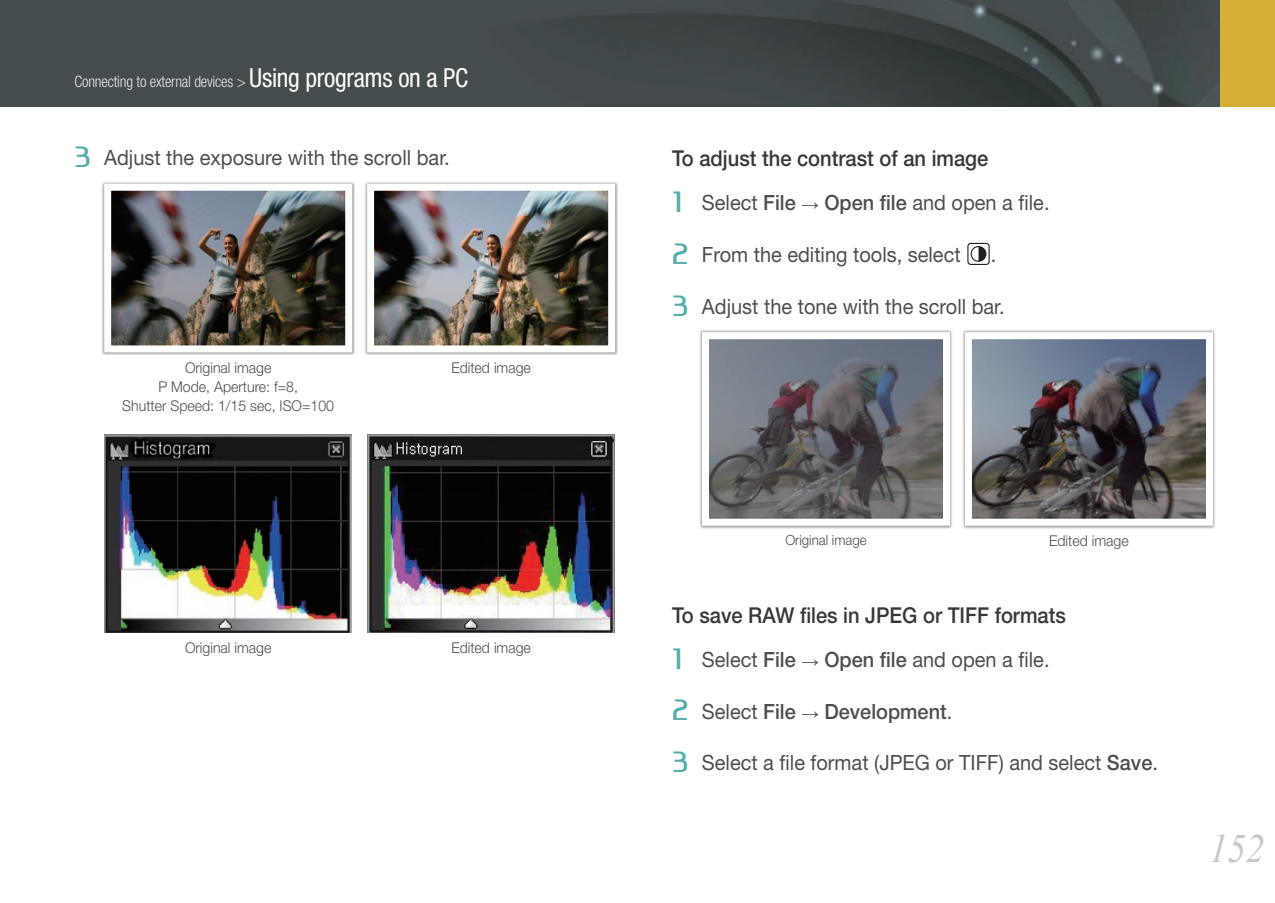
<style>
.page{position:relative;width:1275px;height:903px;background:#fff}
.page>*{position:absolute;margin:0;border:0;box-sizing:border-box;transform-origin:0 0}
.t1{font:italic 40.25px "Times New Roman";color:#c6c8ca;scale:.95 1}
.t2{font:500 21.88px "Helvetica Neue";color:#383839;scale:.92 1}
.t3{font:21px "Helvetica Neue";color:#4d4e4f;scale:.95 1}
.t4{font:500 21px "Helvetica Neue";color:#4d4e4f;scale:.95 1}
.t5{font:300 condensed 15.75px "Helvetica Neue";letter-spacing:-.01em;color:#e6e7e9;scale:.96 1}
.t6{font:300 14.88px/19.2px "Helvetica Neue";color:#4d4e4f;text-align:center;scale:.95 1}
.t7{font:300 14px "Helvetica Neue";color:#4d4e4f;scale:.95 1}
.s1{font-weight:400;font-size:26.25px;color:#fff}
.s2{font-family:"Ageonebold";font-size:26.25px;color:#57adae}
.s3{font-weight:500}
.s4{font-family:"Arial";font-size:17.5px}
.s5{font-family:"Ageonebold";font-weight:400;font-size:26.25px;color:#57adae}
.s6{font-weight:400}
.s7{font-family:"Arial";font-weight:400;font-size:17.5px}
</style>
<div class="page">
<img style="left:0;top:0;width:1220px;height:107px">
<div style="left:1220px;top:0;width:55px;height:107px;background:#d6b035"></div>
<img style="left:102px;top:182px;width:253px;height:173px">
<img style="left:365px;top:182px;width:253px;height:173px">
<img style="left:104px;top:434px;width:247px;height:199px">
<img style="left:367px;top:434px;width:247px;height:199px">
<svg style="left:967px;top:243px;width:23px;height:22px"></svg>
<svg style="left:700px;top:330px;width:252px;height:199px;background:#78787e"></svg>
<svg style="left:963px;top:330px;width:252px;height:199px;background:#6e6f76"></svg>
<p class="t5" style="left:74px;top:76px;width:412px">Connecting to external devices &gt; <span class="s1">Using programs on a PC</span></p>
<p class="t3" style="left:74px;top:150px;width:397px"><span class="s2">3</span> Adjust the exposure with the scroll bar.</p>
<p class="t6" style="left:122px;top:359px;width:225px">Original image<br>P Mode, Aperture: f=8,<br>Shutter Speed: 1/15 sec, ISO=100</p>
<p class="t6" style="left:451px;top:359px;width:85px">Edited image</p>
<p class="t6" style="left:185px;top:640px;width:92px">Original image</p>
<p class="t6" style="left:451px;top:640px;width:85px">Edited image</p>
<p class="t2" style="left:672px;top:150px;width:345px">To adjust the contrast of an image</p>
<p class="t3" style="left:672px;top:195px;width:399px"><span class="s2">1</span> Select <span class="s3">File</span> <span class="s4">→</span> <span class="s3">Open file</span> and open a file.</p>
<p class="t3" style="left:672px;top:247px;width:305px"><span class="s2">2</span> From the editing tools, select</p>
<p class="t3" style="left:991px;top:247px;width:7px">.</p>
<p class="t3" style="left:672px;top:299px;width:351px"><span class="s2">3</span> Adjust the tone with the scroll bar.</p>
<p class="t7" style="left:785px;top:535px;width:87px">Original image</p>
<p class="t6" style="left:1049px;top:532px;width:85px">Edited image</p>
<p class="t2" style="left:672px;top:607px;width:429px">To save RAW files in JPEG or TIFF formats</p>
<p class="t3" style="left:672px;top:652px;width:399px"><span class="s2">1</span> Select <span class="s3">File</span> <span class="s4">→</span> <span class="s3">Open file</span> and open a file.</p>
<p class="t4" style="left:672px;top:704px;width:296px"><span class="s5">2</span> <span class="s6">Select</span> File <span class="s7">→</span> Development<span class="s6">.</span></p>
<p class="t3" style="left:672px;top:755px;width:513px"><span class="s2">3</span> Select a file format (JPEG or TIFF) and select <span class="s3">Save</span>.</p>
<h1 class="t1" style="left:1209px;top:826px;width:60px">152</h1>
</div>
